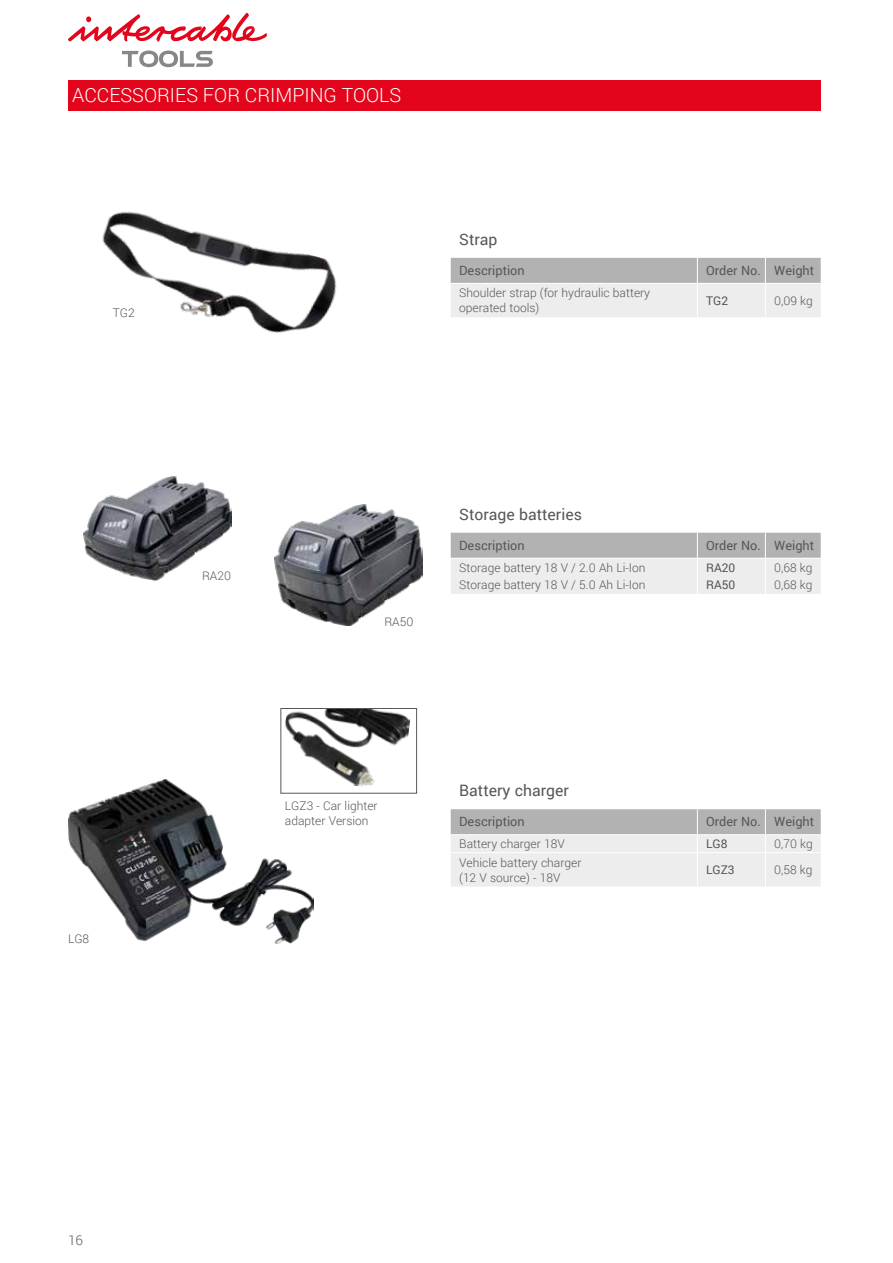
<style>
.page{position:relative;width:893px;height:1263px;background:#fff}
.page>*{position:absolute;margin:0;border:0;box-sizing:border-box;transform-origin:0 0}
.t1{font:300 19.5px "Roboto";color:#fff}
.t2{font:15.75px "Roboto";color:#575756}
.t3{font:300 13.5px "Roboto";color:#575756}
.t4{font:12.75px "Roboto";color:#575756}
.t5{font:300 12px/15px "Roboto";color:#575756}
.t6{font:12px "Roboto";color:#575756}
</style>
<div class="page">
<svg style="left:122px;top:51px;width:91px;height:16px"></svg>
<svg style="left:68px;top:13px;width:199px;height:29px"></svg>
<div style="left:68px;top:80px;width:753px;height:31px;background:#e3051b"></div>
<svg style="left:451px;top:258px;width:370px;height:59px;background:#d4d3d3"></svg>
<hr style="left:451px;top:283px;width:246px;height:1px;background:#fff">
<hr style="left:697px;top:283px;width:68px;height:1px;background:#fff">
<hr style="left:697px;top:284px;width:1px;height:33px;background:#fff">
<hr style="left:765px;top:283px;width:56px;height:1px;background:#fff">
<hr style="left:765px;top:284px;width:1px;height:33px;background:#fff">
<img style="left:68px;top:780px;width:245px;height:163px">
<img style="left:275px;top:505px;width:147px;height:121px">
<img style="left:102px;top:211px;width:235px;height:122px">
<img style="left:84px;top:477px;width:147px;height:103px">
<img style="left:283px;top:710px;width:128px;height:81px">
<div style="left:281px;top:708px;width:136px;height:85px;border:1px solid #575756"></div>
<svg style="left:451px;top:533px;width:370px;height:61px;background:#d5d4d4"></svg>
<hr style="left:451px;top:558px;width:246px;height:1px;background:#fff">
<hr style="left:697px;top:558px;width:68px;height:1px;background:#fff">
<hr style="left:765px;top:558px;width:56px;height:1px;background:#fff">
<svg style="left:451px;top:809px;width:370px;height:78px;background:#dadada"></svg>
<hr style="left:451px;top:852px;width:246px;height:1px;background:#fff">
<hr style="left:697px;top:852px;width:68px;height:1px;background:#fff">
<hr style="left:697px;top:853px;width:1px;height:34px;background:#fff">
<hr style="left:765px;top:852px;width:56px;height:1px;background:#fff">
<hr style="left:765px;top:853px;width:1px;height:34px;background:#fff">
<h1 class="t1" style="left:72px;top:82px;width:330px">ACCESSORIES FOR CRIMPING TOOLS</h1>
<p class="t5" style="left:113px;top:305px;width:23px">TG2</p>
<h2 class="t2" style="left:459px;top:228px;width:40px">Strap</h2>
<p class="t4" style="left:459px;top:261px;width:67px">Description</p>
<p class="t4" style="left:706px;top:261px;width:110px">Order No. Weight</p>
<p class="t5" style="left:459px;top:285px;width:192px">Shoulder strap (for hydraulic battery operated tools)</p>
<p class="t6" style="left:706px;top:292px;width:23px">TG2</p>
<p class="t5" style="left:774px;top:293px;width:40px">0,09 kg</p>
<p class="t5" style="left:68px;top:931px;width:23px">LG8</p>
<p class="t5" style="left:202px;top:568px;width:31px">RA20</p>
<p class="t5" style="left:384px;top:613px;width:31px">RA50</p>
<h2 class="t2" style="left:459px;top:503px;width:124px">Storage batteries</h2>
<p class="t4" style="left:459px;top:536px;width:67px">Description</p>
<p class="t4" style="left:706px;top:536px;width:110px">Order No. Weight</p>
<p class="t5" style="left:459px;top:559px;width:188px">Storage battery 18 V / 2.0 Ah Li-Ion</p>
<p class="t6" style="left:706px;top:559px;width:31px">RA20</p>
<p class="t5" style="left:774px;top:559px;width:40px">0,68 kg</p>
<p class="t5" style="left:459px;top:577px;width:188px">Storage battery 18 V / 5.0 Ah Li-Ion</p>
<p class="t6" style="left:706px;top:577px;width:31px">RA50</p>
<p class="t5" style="left:774px;top:577px;width:40px">0,68 kg</p>
<p class="t5" style="left:285px;top:798px;width:94px">LGZ3 - Car lighter adapter Version</p>
<h2 class="t2" style="left:459px;top:780px;width:111px">Battery charger</h2>
<p class="t4" style="left:459px;top:813px;width:67px">Description</p>
<p class="t4" style="left:706px;top:813px;width:110px">Order No. Weight</p>
<p class="t5" style="left:459px;top:836px;width:107px">Battery charger 18V</p>
<p class="t6" style="left:706px;top:835px;width:23px">LG8</p>
<p class="t5" style="left:774px;top:836px;width:40px">0,70 kg</p>
<p class="t5" style="left:459px;top:854px;width:124px">Vehicle battery charger (12 V source) - 18V</p>
<p class="t6" style="left:706px;top:861px;width:30px">LGZ3</p>
<p class="t5" style="left:774px;top:862px;width:40px">0,58 kg</p>
<p class="t3" style="left:68px;top:1231px;width:16px">16</p>
</div>
